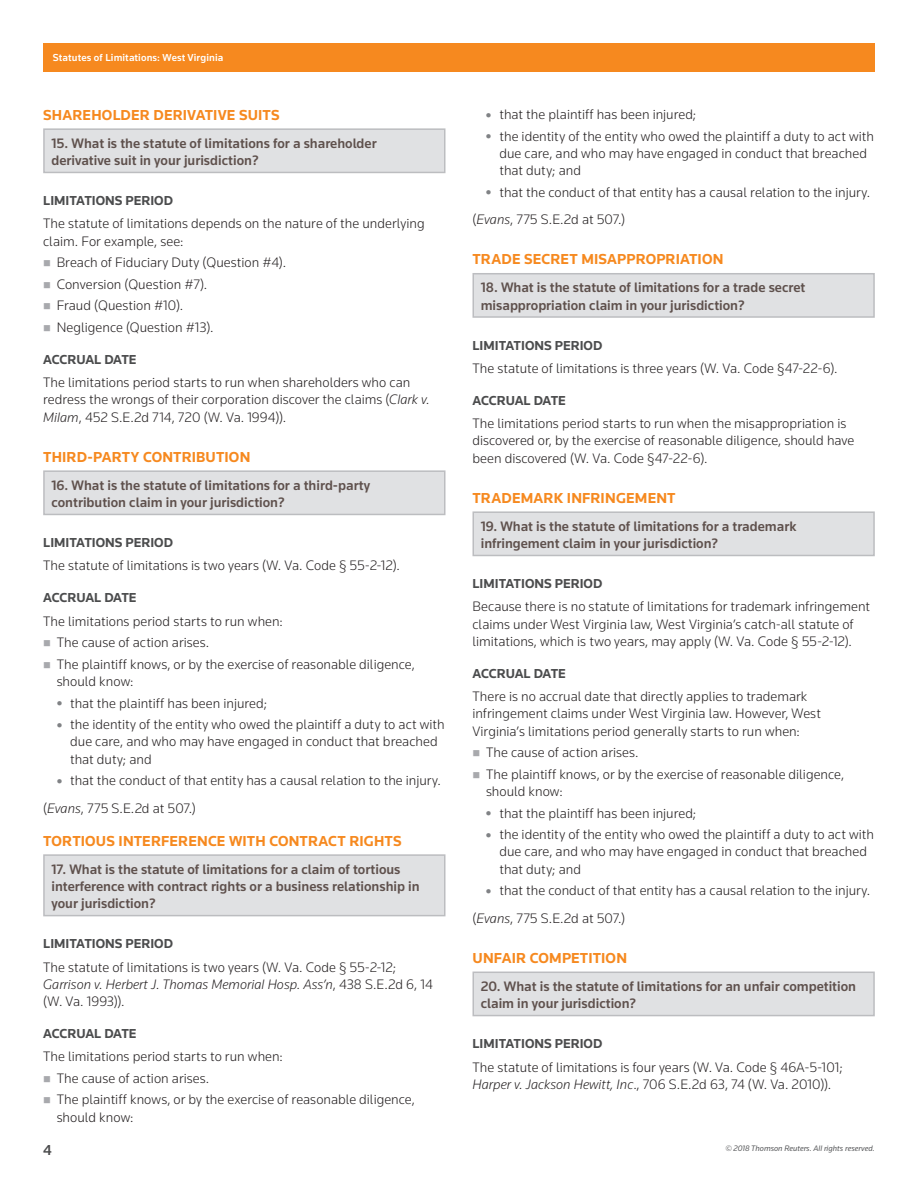
<style>
.page{position:relative;width:918px;height:1188px;background:#fff}
.page>*{position:absolute;margin:0;border:0;box-sizing:border-box;transform-origin:0 0}
.t1{font:700 15px "Knowledge";letter-spacing:.01em;color:#f6891f}
.t2{font:500 15px "Knowledge";color:#4b4c4d}
.t3{font:300 14.25px/17.2px "Knowledge";color:#231f20}
.t4{font:500 14.25px/17.2px "Knowledge";color:#5f514d}
.t5{font:700 13.5px "Knowledge";color:#4b4c4d}
.t6{font:500 10.5px "Knowledge";letter-spacing:.01em;color:#fff}
.t7{font:italic 8.25px "Knowledge";color:#57585a}
.s1{font-style:italic}
</style>
<div class="page">
<div style="left:43px;top:43px;width:832px;height:29px;background:#f6891f"></div>
<div style="left:44px;top:129px;width:401px;height:43px;background:#e0e1e3"></div>
<div style="left:43px;top:128px;width:403px;height:45px;border:2px solid #bcbdc0"></div>
<div style="left:44px;top:471px;width:401px;height:43px;background:#e0e1e3"></div>
<div style="left:43px;top:470px;width:403px;height:45px;border:2px solid #bcbdc0"></div>
<div style="left:44px;top:855px;width:401px;height:61px;background:#e0e1e3"></div>
<div style="left:43px;top:854px;width:403px;height:62px;border:2px solid #bcbdc0"></div>
<div style="left:473px;top:274px;width:401px;height:43px;background:#e0e1e3"></div>
<div style="left:472px;top:273px;width:403px;height:45px;border:2px solid #bcbdc0"></div>
<div style="left:473px;top:512px;width:401px;height:43px;background:#e0e1e3"></div>
<div style="left:472px;top:511px;width:403px;height:45px;border:2px solid #bcbdc0"></div>
<div style="left:473px;top:972px;width:401px;height:44px;background:#e0e1e3"></div>
<div style="left:472px;top:972px;width:403px;height:44px;border:2px solid #bcbdc0"></div>
<p class="t6" style="left:53px;top:51px;width:172px">Statutes of Limitations: West Virginia</p>
<p class="t1" style="left:43px;top:105px;width:238px">SHAREHOLDER DERIVATIVE SUITS</p>
<p class="t4" style="left:51px;top:134px;width:327px">15. What is the statute of limitations for a shareholder derivative suit in your jurisdiction?</p>
<p class="t5" style="left:43px;top:192px;width:131px">LIMITATIONS PERIOD</p>
<p class="t3" style="left:43px;top:215px;width:383px">The statute of limitations depends on the nature of the underlying claim. For example, see:</p>
<p class="t3" style="left:57px;top:251px;width:231px;line-height:21.6px">Breach of Fiduciary Duty (Question #4).<br>Conversion (Question #7).<br>Fraud (Question #10).<br>Negligence (Question #13).</p>
<p class="t5" style="left:43px;top:351px;width:95px">ACCRUAL DATE</p>
<p class="t3" style="left:43px;top:374px;width:388px">The limitations period starts to run when shareholders who can redress the wrongs of their corporation discover the claims (<span class="s1">Clark v.<br>Milam</span>, 452 S.E.2d 714, 720 (W. Va. 1994)).</p>
<p class="t1" style="left:43px;top:447px;width:209px">THIRD-PARTY CONTRIBUTION</p>
<p class="t4" style="left:51px;top:476px;width:320px">16. What is the statute of limitations for a third-party contribution claim in your jurisdiction?</p>
<p class="t5" style="left:43px;top:534px;width:131px">LIMITATIONS PERIOD</p>
<p class="t3" style="left:43px;top:557px;width:358px">The statute of limitations is two years (W. Va. Code § 55-2-12).</p>
<p class="t5" style="left:43px;top:590px;width:95px">ACCRUAL DATE</p>
<p class="t3" style="left:57px;top:610px;width:360px;line-height:21.6px;text-indent:-14px">The limitations period starts to run when:<br>The cause of action arises.<br>The plaintiff knows, or by the exercise of reasonable diligence,</p>
<p class="t3" style="left:70px;top:670px;width:376px;line-height:21.6px;text-indent:-14px">should know:<br>that the plaintiff has been injured;<br>the identity of the entity who owed the plaintiff a duty to act with</p>
<p class="t3" style="left:70px;top:733px;width:369px">due care, and who may have engaged in conduct that breached that duty; and</p>
<p class="t3" style="left:43px;top:766px;width:399px;line-height:27.5px;text-indent:27px">that the conduct of that entity has a causal relation to the injury. (<span class="s1">Evans</span>, 775 S.E.2d at 507.)</p>
<p class="t1" style="left:43px;top:831px;width:360px">TORTIOUS INTERFERENCE WITH CONTRACT RIGHTS</p>
<p class="t4" style="left:51px;top:860px;width:370px">17. What is the statute of limitations for a claim of tortious interference with contract rights or a business relationship in your jurisdiction?</p>
<p class="t5" style="left:43px;top:936px;width:131px">LIMITATIONS PERIOD</p>
<p class="t3" style="left:43px;top:958px;width:391px">The statute of limitations is two years (W. Va. Code § 55-2-12;<br><span class="s1">Garrison v. Herbert J. Thomas Memorial Hosp. Ass’n</span>, 438 S.E.2d 6, 14 (W. Va. 1993)).</p>
<p class="t5" style="left:43px;top:1025px;width:95px">ACCRUAL DATE</p>
<p class="t3" style="left:57px;top:1045px;width:360px;line-height:21.6px;text-indent:-14px">The limitations period starts to run when:<br>The cause of action arises.<br>The plaintiff knows, or by the exercise of reasonable diligence,</p>
<p class="t3" style="left:57px;top:1108px;width:78px">should know:</p>
<p class="t3" style="left:500px;top:103px;width:376px;line-height:21.6px">that the plaintiff has been injured;<br>the identity of the entity who owed the plaintiff a duty to act with</p>
<p class="t3" style="left:500px;top:144px;width:369px">due care, and who may have engaged in conduct that breached that duty; and</p>
<p class="t3" style="left:472px;top:178px;width:399px;line-height:27.5px;text-indent:27px">that the conduct of that entity has a causal relation to the injury. (<span class="s1">Evans</span>, 775 S.E.2d at 507.)</p>
<p class="t1" style="left:472px;top:250px;width:252px">TRADE SECRET MISAPPROPRIATION</p>
<p class="t4" style="left:481px;top:279px;width:326px">18. What is the statute of limitations for a trade secret misappropriation claim in your jurisdiction?</p>
<p class="t5" style="left:472px;top:337px;width:131px">LIMITATIONS PERIOD</p>
<p class="t3" style="left:472px;top:359px;width:367px">The statute of limitations is three years (W. Va. Code §47-22-6).</p>
<p class="t5" style="left:472px;top:392px;width:95px">ACCRUAL DATE</p>
<p class="t3" style="left:472px;top:415px;width:383px">The limitations period starts to run when the misappropriation is discovered or, by the exercise of reasonable diligence, should have been discovered (W. Va. Code §47-22-6).</p>
<p class="t1" style="left:472px;top:488px;width:205px">TRADEMARK INFRINGEMENT</p>
<p class="t4" style="left:481px;top:517px;width:317px">19. What is the statute of limitations for a trademark infringement claim in your jurisdiction?</p>
<p class="t5" style="left:472px;top:575px;width:131px">LIMITATIONS PERIOD</p>
<p class="t3" style="left:472px;top:598px;width:399px">Because there is no statute of limitations for trademark infringement claims under West Virginia law, West Virginia’s catch-all statute of limitations, which is two years, may apply (W. Va. Code § 55-2-12).</p>
<p class="t5" style="left:472px;top:665px;width:95px">ACCRUAL DATE</p>
<p class="t3" style="left:472px;top:688px;width:350px">There is no accrual date that directly applies to trademark infringement claims under West Virginia law. However, West<br>Virginia’s limitations period generally starts to run when:</p>
<p class="t3" style="left:486px;top:741px;width:360px;line-height:21.6px">The cause of action arises.<br>The plaintiff knows, or by the exercise of reasonable diligence,</p>
<p class="t3" style="left:500px;top:780px;width:376px;line-height:21.6px;text-indent:-14px">should know:<br>that the plaintiff has been injured;<br>the identity of the entity who owed the plaintiff a duty to act with</p>
<p class="t3" style="left:500px;top:843px;width:369px">due care, and who may have engaged in conduct that breached that duty; and</p>
<p class="t3" style="left:472px;top:877px;width:399px;line-height:27.5px;text-indent:27px">that the conduct of that entity has a causal relation to the injury. (<span class="s1">Evans</span>, 775 S.E.2d at 507.)</p>
<p class="t1" style="left:472px;top:948px;width:156px">UNFAIR COMPETITION</p>
<p class="t4" style="left:481px;top:977px;width:377px">20. What is the statute of limitations for an unfair competition claim in your jurisdiction?</p>
<p class="t5" style="left:472px;top:1036px;width:131px">LIMITATIONS PERIOD</p>
<p class="t3" style="left:472px;top:1058px;width:372px">The statute of limitations is four years (W. Va. Code § 46A-5-101;<br><span class="s1">Harper v. Jackson Hewitt, Inc</span>., 706 S.E.2d 63, 74 (W. Va. 2010)).</p>
<p class="t2" style="left:43px;top:1141px;width:10px">4</p>
<p class="t7" style="left:725px;top:1143px;width:151px">© 2018 Thomson Reuters. All rights reserved.</p>
</div>
